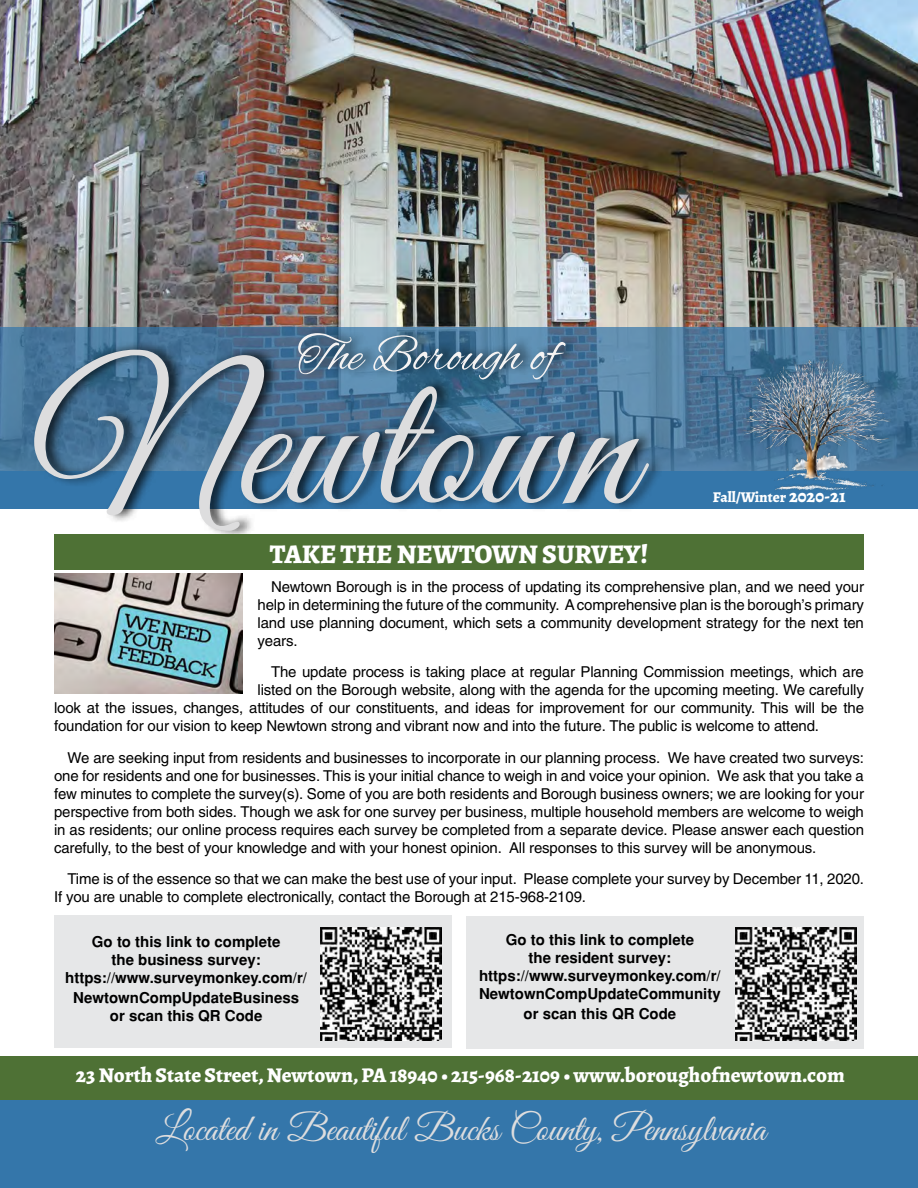
<style>
.page{position:relative;width:918px;height:1188px;background:#fff}
.page>*{position:absolute;margin:0;border:0;box-sizing:border-box;transform-origin:0 0}
.t1{font:193.05px "Great Vibes";color:#ddddde}
.t2{font:50.4px "Alex Brush";color:#f5f3f3}
.t3{font:37.5px "Great Vibes";color:#ddddde}
.t4{font:800 27px "Alegreya";color:#fff}
.t5{font:800 21px "Alegreya";color:#fff}
.t6{font:15px/18px "Helvetica";letter-spacing:-.01em;color:#000;text-align:justify}
.t7{font:700 15px/18px "Helvetica";color:#000;text-align:center}
.t8{font:800 15px "Alegreya";color:#fff}
.s1{font-size:18px}
</style>
<div class="page">
<img style="left:0;top:0;width:918px;height:328px">
<svg style="left:0;top:328px;width:918px;height:144px;background:#4b799c"></svg>
<div style="left:0;top:472px;width:918px;height:37px;background:#3476aa"></div>
<div style="left:0;top:1056px;width:918px;height:48px;background:#4e7135"></div>
<div style="left:0;top:1100px;width:918px;height:88px;background:#3476aa"></div>
<div style="left:33px;top:324px;width:632px;height:216px;background:#000;opacity:.75"></div>
<img style="left:734px;top:354px;width:164px;height:137px">
<div style="left:467px;top:916px;width:397px;height:132px;background:#e6e7e8"></div>
<div style="left:54px;top:534px;width:810px;height:35px;background:#4e7135"></div>
<img style="left:54px;top:574px;width:189px;height:120px">
<div style="left:54px;top:915px;width:397px;height:133px;background:#e6e7e8"></div>
<img style="left:736px;top:928px;width:121px;height:113px">
<img style="left:321px;top:928px;width:120px;height:113px">
<h2 class="t2" style="left:297px;top:328px;width:261px">The Borough of</h2>
<h1 class="t1" style="left:35px;top:338px;width:601px">Newtown</h1>
<p class="t8" style="left:713px;top:486px;width:134px">Fall/Winter <span class="s1">2020-21</span></p>
<h3 class="t4" style="left:270px;top:535px;width:380px">TAKE THE NEWTOWN SURVEY!</h3>
<p class="t6" style="left:258px;top:578px;width:608px;text-indent:14px">Newtown Borough is in the process of updating its comprehensive plan, and we need your help in determining the future of the community. A comprehensive plan is the borough’s primary land use planning document, which sets a community development strategy for the next ten years.</p>
<p class="t6" style="left:271px;top:663px;width:594px">The update process is taking place at regular Planning Commission meetings, which are</p>
<p class="t6" style="left:258px;top:681px;width:608px">listed on the Borough website, along with the agenda for the upcoming meeting. We carefully</p>
<p class="t6" style="left:54px;top:699px;width:812px">look at the issues, changes, attitudes of our constituents, and ideas for improvement for our community. This will be the</p>
<p class="t6" style="left:54px;top:717px;width:767px">foundation for our vision to keep Newtown strong and vibrant now and into the future. The public is welcome to attend.</p>
<p class="t6" style="left:54px;top:749px;width:812px;text-indent:13px">We are seeking input from residents and businesses to incorporate in our planning process. We have created two surveys: one for residents and one for businesses. This is your initial chance to weigh in and voice your opinion. We ask that you take a few minutes to complete the survey(s). Some of you are both residents and Borough business owners; we are looking for your perspective from both sides. Though we ask for one survey per business, multiple household members are welcome to weigh in as residents; our online process requires each survey be completed from a separate device. Please answer each question carefully, to the best of your knowledge and with your honest opinion. All responses to this survey will be anonymous.</p>
<p class="t6" style="left:54px;top:870px;width:812px;text-indent:13px">Time is of the essence so that we can make the best use of your input. Please complete your survey by December 11, 2020.<br>If you are unable to complete electronically, contact the Borough at 215-968-2109.</p>
<p class="t7" style="left:479px;top:931px;width:243px">Go to this link to complete<br>the resident survey: https://www.surveymonkey.com/r/<br>NewtownCompUpdateCommunity</p>
<p class="t7" style="left:524px;top:1005px;width:154px">or scan this QR Code</p>
<p class="t7" style="left:65px;top:933px;width:243px">Go to this link to complete<br>the business survey: https://www.surveymonkey.com/r/</p>
<p class="t7" style="left:73px;top:989px;width:227px">NewtownCompUpdateBusiness or scan this QR Code</p>
<h3 class="t5" style="left:76px;top:1060px;width:770px">23 North State Street, Newtown, PA 18940 • 215-968-2109 • www.boroughofnewtown.com</h3>
<h3 class="t3" style="left:156px;top:1108px;width:611px">Located in Beautiful Bucks County, Pennsylvania</h3>
</div>
